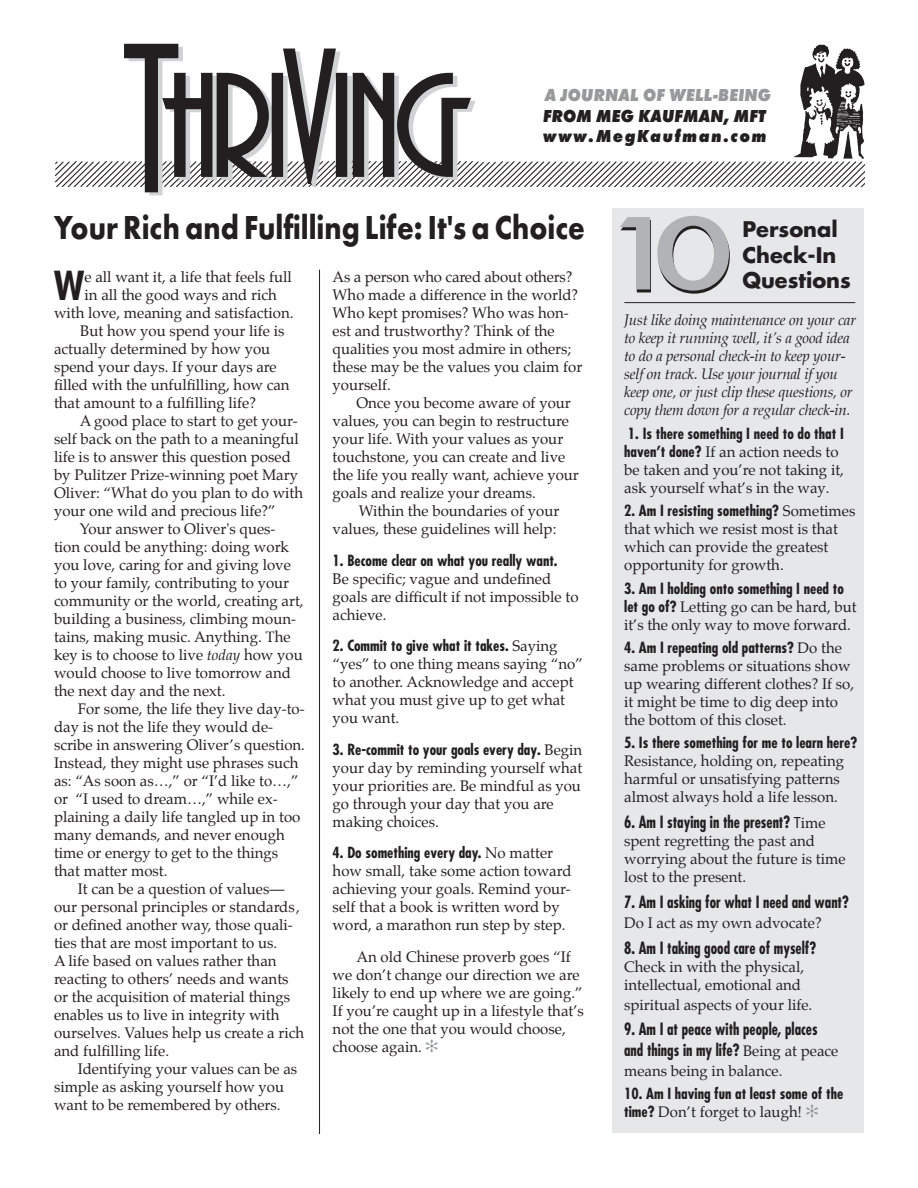
<style>
.page{position:relative;width:918px;height:1188px;background:#fff}
.page>*{position:absolute;margin:0;border:0;box-sizing:border-box;transform-origin:0 0}
.t1{font:500 96px "Futura";color:#231f20;scale:1.3 1}
.t2{font:700 condensed 38.85px "Futura";color:#231f20}
.t3{font:700 34.5px "Futura T";color:#231f20;scale:.85 1}
.t4{font:700 21px/25.5px "Futura";color:#231f20}
.t5{font:italic 800 18px/20.2px "Futura T";letter-spacing:.035em;color:#231f20;scale:.91 1}
.t6{font:italic 800 18px "Futura T";color:#97999c;scale:.91 1}
.t7{font:700 condensed 16.5px/20.2px "Futura";color:#231f20;scale:.9 1}
.t8{font:15px/18px "Palatino";color:#231f20}
.t9{font:700 condensed 15px "Futura";color:#231f20}
.t10{font:italic 15px/18px "Palatino";letter-spacing:-.015em;color:#231f20}
.s1{font-style:italic}
.s2{font-family:"Palatino";font-weight:400;font-stretch:normal}
.s3{font-family:"Futura";font-weight:700;font-stretch:condensed}
.s4{font-family:"Futura T";font-weight:400;font-stretch:normal}
.s5{font-family:"Palatino";font-weight:400;font-stretch:normal;font-size:15px}
</style>
<div class="page">
<div style="left:612px;top:208px;width:252px;height:925px;background:#e6e7e9"></div>
<svg style="left:55px;top:44px;width:810px;height:152px"></svg>
<hr style="left:624px;top:302px;width:231px;height:1px;background:#231f20">
<hr style="left:319px;top:270px;width:1px;height:864px;background:#231f20">
<p class="t6" style="left:544px;top:84px;width:250px">A JOURNAL OF WELL-BEING</p>
<p class="t5" style="left:543px;top:106px;width:247px">FROM MEG KAUFMAN, MFT www.MegKaufman.com</p>
<h3 class="t3" style="left:54px;top:207px;width:626px">Your Rich and Fulfilling Life: It's a Choice</h3>
<h2 class="t2" style="left:54px;top:262px;width:32px">W</h2>
<p class="t8" style="left:85px;top:268px;width:209px">e all want it, a life that feels full</p>
<p class="t8" style="left:85px;top:286px;width:194px">in all the good ways and rich</p>
<p class="t8" style="left:54px;top:304px;width:241px">with love, meaning and satisfaction.</p>
<p class="t8" style="left:80px;top:322px;width:206px">But how you spend your life is</p>
<p class="t8" style="left:54px;top:340px;width:218px">actually determined by how you</p>
<p class="t8" style="left:54px;top:358px;width:224px">spend your days. If your days are</p>
<p class="t8" style="left:54px;top:376px;width:237px">filled with the unfulfilling, how can</p>
<p class="t8" style="left:54px;top:394px;width:204px">that amount to a fulfilling life?</p>
<p class="t8" style="left:80px;top:412px;width:220px">A good place to start to get your-</p>
<p class="t8" style="left:54px;top:430px;width:246px">self back on the path to a meaningful</p>
<p class="t8" style="left:54px;top:448px;width:238px">life is to answer this question posed</p>
<p class="t8" style="left:54px;top:466px;width:246px">by Pulitzer Prize-winning poet Mary</p>
<p class="t8" style="left:54px;top:484px;width:251px">Oliver: “What do you plan to do with</p>
<p class="t8" style="left:54px;top:502px;width:223px">your one wild and precious life?”</p>
<p class="t8" style="left:80px;top:520px;width:197px">Your answer to Oliver's ques-</p>
<p class="t8" style="left:54px;top:538px;width:236px">tion could be anything: doing work</p>
<p class="t8" style="left:54px;top:556px;width:238px">you love, caring for and giving love</p>
<p class="t8" style="left:54px;top:574px;width:237px">to your family, contributing to your</p>
<p class="t8" style="left:54px;top:592px;width:251px">community or the world, creating art,</p>
<p class="t8" style="left:54px;top:610px;width:244px">building a business, climbing moun-</p>
<p class="t8" style="left:54px;top:628px;width:238px">tains, making music. Anything. The</p>
<p class="t8" style="left:54px;top:646px;width:250px">key is to choose to live <span class="s1">today</span> how you</p>
<p class="t8" style="left:54px;top:664px;width:238px">would choose to live tomorrow and</p>
<p class="t8" style="left:54px;top:682px;width:173px">the next day and the next.</p>
<p class="t8" style="left:78px;top:700px;width:229px">For some, the life they live day-to-</p>
<p class="t8" style="left:54px;top:718px;width:221px">day is not the life they would de-</p>
<p class="t8" style="left:54px;top:736px;width:253px">scribe in answering Oliver’s question.</p>
<p class="t8" style="left:54px;top:754px;width:246px">Instead, they might use phrases such</p>
<p class="t8" style="left:54px;top:772px;width:246px">as: “As soon as…,” or “I’d like to…,”</p>
<p class="t8" style="left:54px;top:790px;width:225px">or “I used to dream…,” while ex-</p>
<p class="t8" style="left:54px;top:808px;width:248px">plaining a daily life tangled up in too</p>
<p class="t8" style="left:54px;top:826px;width:233px">many demands, and never enough</p>
<p class="t8" style="left:54px;top:844px;width:226px">time or energy to get to the things</p>
<p class="t8" style="left:54px;top:862px;width:115px">that matter most.</p>
<p class="t8" style="left:78px;top:880px;width:208px">It can be a question of values—</p>
<p class="t8" style="left:54px;top:898px;width:247px">our personal principles or standards,</p>
<p class="t8" style="left:54px;top:916px;width:240px">or defined another way, those quali-</p>
<p class="t8" style="left:54px;top:934px;width:225px">ties that are most important to us.</p>
<p class="t8" style="left:54px;top:952px;width:224px">A life based on values rather than</p>
<p class="t8" style="left:54px;top:970px;width:236px">reacting to others’ needs and wants</p>
<p class="t8" style="left:54px;top:988px;width:238px">or the acquisition of material things</p>
<p class="t8" style="left:54px;top:1006px;width:227px">enables us to live in integrity with</p>
<p class="t8" style="left:54px;top:1024px;width:252px">ourselves. Values help us create a rich</p>
<p class="t8" style="left:54px;top:1042px;width:117px">and fulfilling life.</p>
<p class="t8" style="left:78px;top:1060px;width:221px">Identifying your values can be as</p>
<p class="t8" style="left:54px;top:1078px;width:232px">simple as asking yourself how you</p>
<p class="t8" style="left:54px;top:1096px;width:228px">want to be remembered by others.</p>
<p class="t8" style="left:333px;top:268px;width:251px">As a person who cared about others?<br>Who made a difference in the world?<br>Who kept promises? Who was hon&shy;est and trustworthy? Think of the qualities you most admire in others; these may be the values you claim for yourself.</p>
<p class="t8" style="left:333px;top:394px;width:248px;text-indent:24px">Once you become aware of your values, you can begin to restructure your life. With your values as your touchstone, you can create and live the life you really want, achieve your goals and realize your dreams.</p>
<p class="t8" style="left:333px;top:502px;width:228px;text-align:right">Within the boundaries of your values, these guidelines will help:</p>
<p class="t9" style="left:333px;top:551px;width:227px">1. Become clear on what you really want.</p>
<p class="t8" style="left:333px;top:569px;width:247px">Be specific; vague and undefined goals are difficult if not impossible to achieve.</p>
<p class="t9" style="left:333px;top:636px;width:226px">2. Commit to give what it takes. <span class="s2">Saying</span></p>
<p class="t8" style="left:333px;top:655px;width:252px">“yes” to one thing means saying “no” to another. Acknowledge and accept what you must give up to get what you want.</p>
<p class="t9" style="left:333px;top:740px;width:251px">3. Re-commit to your goals every day. <span class="s2">Begin</span></p>
<p class="t8" style="left:333px;top:758px;width:251px">your day by reminding yourself what your priorities are. Be mindful as you go through your day that you are making choices.</p>
<p class="t9" style="left:333px;top:843px;width:222px">4. Do something every day. <span class="s2">No matter</span></p>
<p class="t8" style="left:333px;top:862px;width:240px">how small, take some action toward achieving your goals. Remind your&shy;self that a book is written word by word, a marathon run step by step.</p>
<p class="t8" style="left:333px;top:947px;width:253px;text-indent:24px">An old Chinese proverb goes “If we don’t change our direction we are likely to end up where we are going.”<br>If you’re caught up in a lifestyle that’s not the one that you would choose, choose again.</p>
<h1 class="t1" style="left:603px;top:191px;width:103px">10</h1>
<h3 class="t4" style="left:742px;top:217px;width:110px">Personal<br>Check-In<br>Questions</h3>
<p class="t10" style="left:624px;top:311px;width:234px">Just like doing maintenance on your car to keep it running well, it’s a good idea to do a personal check-in to keep your&shy;self on track. Use your journal if you keep one, or just clip these questions, or copy them down for a regular check-in.</p>
<p class="t9" style="left:628px;top:424px;width:217px">1. Is there something I need to do that I</p>
<p class="t8" style="left:624px;top:443px;width:221px"><span class="s3">haven’t done?</span> If an action needs to be taken and you’re not taking it, ask yourself what’s in the way.</p>
<p class="t9" style="left:624px;top:501px;width:233px">2. Am I resisting something? <span class="s2">Sometimes</span></p>
<p class="t8" style="left:624px;top:520px;width:215px">that which we resist most is that which can provide the greatest opportunity for growth.</p>
<p class="t9" style="left:624px;top:579px;width:221px">3. Am I holding onto something I need to</p>
<p class="t8" style="left:624px;top:597px;width:234px"><span class="s3">let go of?</span> Letting go can be hard, but it’s the only way to move forward.</p>
<p class="t9" style="left:624px;top:638px;width:219px">4. Am I repeating old patterns? <span class="s2">Do the</span></p>
<p class="t8" style="left:624px;top:657px;width:231px">same problems or situations show up wearing different clothes? If so, it might be time to dig deep into the bottom of this closet.</p>
<p class="t9" style="left:624px;top:733px;width:234px">5. Is there something for me to learn here?</p>
<p class="t8" style="left:624px;top:752px;width:221px">Resistance, holding on, repeating harmful or unsatisfying patterns almost always hold a life lesson.</p>
<p class="t7" style="left:624px;top:812px;width:225px">6. Am I staying in the present? <span class="s4">T</span><span class="s5">ime</span></p>
<p class="t8" style="left:624px;top:832px;width:223px">spent regretting the past and worrying about the future is time lost to the present.</p>
<p class="t7" style="left:624px;top:891px;width:251px">7. Am I asking for what I need and want?</p>
<p class="t8" style="left:624px;top:914px;width:199px">Do I act as my own advocate?</p>
<p class="t7" style="left:624px;top:937px;width:215px">8. Am I taking good care of myself?</p>
<p class="t8" style="left:624px;top:957px;width:182px">Check in with the physical, intellectual, emotional and</p>
<p class="t8" style="left:624px;top:996px;width:190px">spiritual aspects of your life.</p>
<p class="t7" style="left:624px;top:1019px;width:239px">9. Am I at peace with people, places and things in my life? <span class="s5">Being at peace</span></p>
<p class="t8" style="left:624px;top:1062px;width:160px">means being in balance.</p>
<p class="t9" style="left:624px;top:1084px;width:221px">10. Am I having fun at least some of the</p>
<p class="t8" style="left:624px;top:1103px;width:179px"><span class="s3">time?</span> Don’t forget to laugh!</p>
</div>
